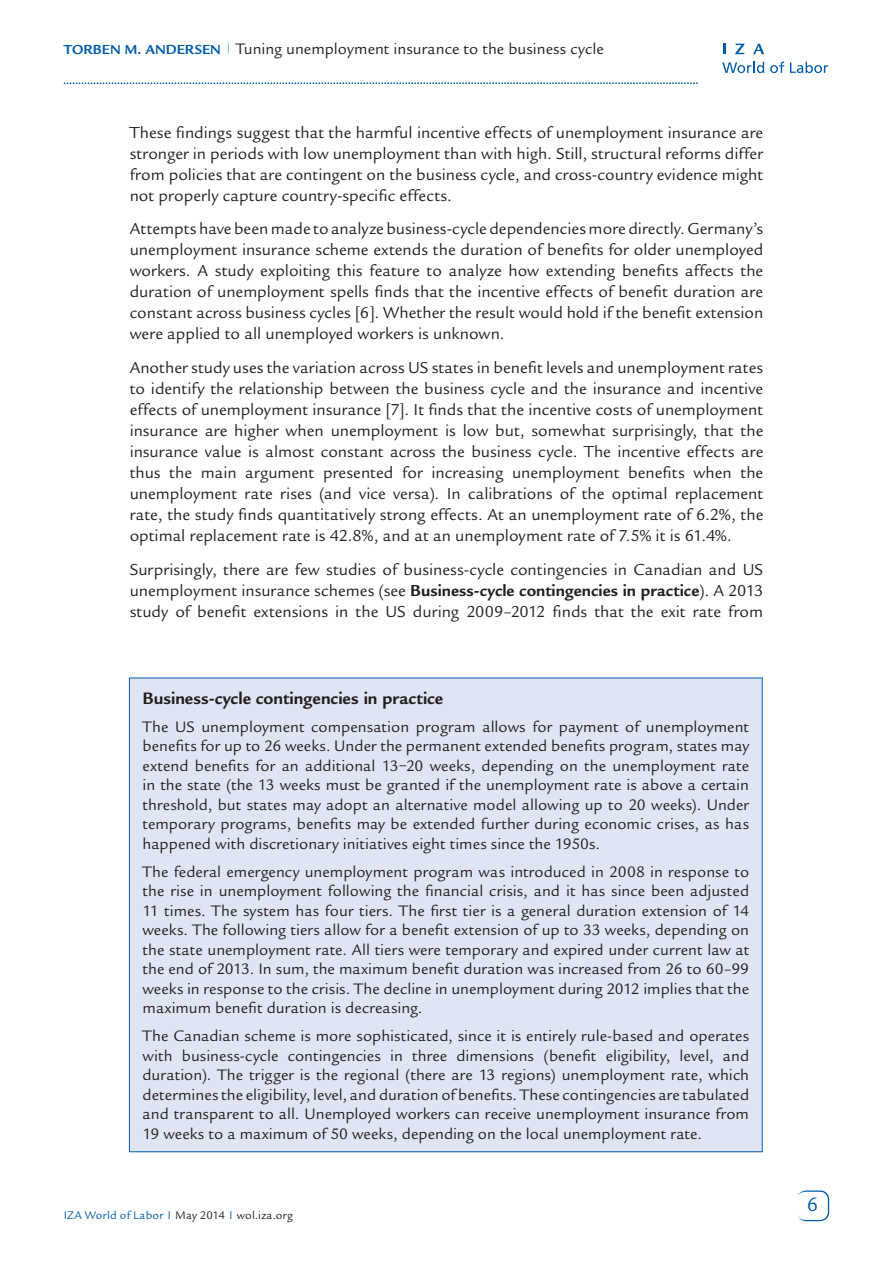
<style>
.page{position:relative;width:893px;height:1263px;background:#fff}
.page>*{position:absolute;margin:0;border:0;box-sizing:border-box;transform-origin:0 0}
.t1{font:21px "Legacy Sans Std";color:#015dab}
.t2{font:700 18px "Legacy Sans Std";color:#231f20}
.t3{font:17.25px/21px "Legacy Sans Std";color:#231f20;text-align:justify}
.t4{font:16.5px/19.5px "Legacy Sans Std";color:#231f20;text-align:justify}
.t5{font:12px "Legacy Sans Std";letter-spacing:.015em;color:#231f20}
.s1{font-weight:700;font-size:14.25px;color:#015dab}
.s2{font-weight:700}
.s3{color:#015dab}
</style>
<div class="page">
<div style="left:797px;top:1190px;width:32px;height:31px;border:2px solid #015dab;border-radius:9px"></div>
<div style="left:797px;top:1192px;width:31px;height:28px;background:#fff;border-radius:9px"></div>
<svg style="left:64px;top:82px;width:634px;height:2px"></svg>
<svg style="left:722px;top:62px;width:42px;height:11px"></svg>
<svg style="left:770px;top:61px;width:14px;height:12px"></svg>
<svg style="left:790px;top:62px;width:38px;height:11px"></svg>
<svg style="left:723px;top:44px;width:2px;height:10px"></svg>
<svg style="left:735px;top:44px;width:9px;height:10px"></svg>
<svg style="left:753px;top:44px;width:11px;height:10px"></svg>
<div style="left:129px;top:678px;width:633px;height:474px;background:#e0e5f3"></div>
<p class="t4" style="left:64px;top:39px;width:541px"><span class="s1">Torben M. Andersen</span> <sup>|</sup> Tuning unemployment insurance to the business cycle</p>
<p class="t3" style="left:130px;top:122px;width:635px">These findings suggest that the harmful incentive effects of unemployment insurance are stronger in periods with low unemployment than with high. Still, structural reforms differ from policies that are contingent on the business cycle, and cross-country evidence might not properly capture country-specific effects.</p>
<p class="t3" style="left:130px;top:219px;width:635px">Attempts have been made to analyze business-cycle dependencies more directly. Germany’s unemployment insurance scheme extends the duration of benefits for older unemployed workers. A study exploiting this feature to analyze how extending benefits affects the duration of unemployment spells finds that the incentive effects of benefit duration are constant across business cycles [6]. Whether the result would hold if the benefit extension were applied to all unemployed workers is unknown.</p>
<p class="t3" style="left:130px;top:357px;width:635px">Another study uses the variation across US states in benefit levels and unemployment rates to identify the relationship between the business cycle and the insurance and incentive effects of unemployment insurance [7]. It finds that the incentive costs of unemployment insurance are higher when unemployment is low but, somewhat surprisingly, that the insurance value is almost constant across the business cycle. The incentive effects are thus the main argument presented for increasing unemployment benefits when the unemployment rate rises (and vice versa). In calibrations of the optimal replacement rate, the study finds quantitatively strong effects. At an unemployment rate of 6.2%, the optimal replacement rate is 42.8%, and at an unemployment rate of 7.5% it is 61.4%.</p>
<p class="t3" style="left:130px;top:559px;width:635px">Surprisingly, there are few studies of business-cycle contingencies in Canadian and US unemployment insurance schemes (see <span class="s2">Business-cycle contingencies in practice</span>). A 2013 study of benefit extensions in the US during 2009–2012 finds that the exit rate from</p>
<p class="t2" style="left:143px;top:687px;width:302px">Business-cycle contingencies in practice</p>
<p class="t4" style="left:143px;top:717px;width:608px">The US unemployment compensation program allows for payment of unemployment benefits for up to 26 weeks. Under the permanent extended benefits program, states may extend benefits for an additional 13−20 weeks, depending on the unemployment rate in the state (the 13 weeks must be granted if the unemployment rate is above a certain threshold, but states may adopt an alternative model allowing up to 20 weeks). Under temporary programs, benefits may be extended further during economic crises, as has happened with discretionary initiatives eight times since the 1950s.</p>
<p class="t4" style="left:143px;top:862px;width:608px">The federal emergency unemployment program was introduced in 2008 in response to the rise in unemployment following the financial crisis, and it has since been adjusted 11 times. The system has four tiers. The first tier is a general duration extension of 14 weeks. The following tiers allow for a benefit extension of up to 33 weeks, depending on the state unemployment rate. All tiers were temporary and expired under current law at the end of 2013. In sum, the maximum benefit duration was increased from 26 to 60–99 weeks in response to the crisis. The decline in unemployment during 2012 implies that the maximum benefit duration is decreasing.</p>
<p class="t4" style="left:143px;top:1026px;width:608px">The Canadian scheme is more sophisticated, since it is entirely rule-based and operates with business-cycle contingencies in three dimensions (benefit eligibility, level, and duration). The trigger is the regional (there are 13 regions) unemployment rate, which determines the eligibility, level, and duration of benefits. These contingencies are tabulated and transparent to all. Unemployed workers can receive unemployment insurance from 19 weeks to a maximum of 50 weeks, depending on the local unemployment rate.</p>
<p class="t5" style="left:64px;top:1208px;width:231px"><span class="s3">IZA World of Labor</span> <sup>|</sup> May 2014 <sup>|</sup> wol.iza.org</p>
<p class="t1" style="left:807px;top:1192px;width:13px">6</p>
</div>
